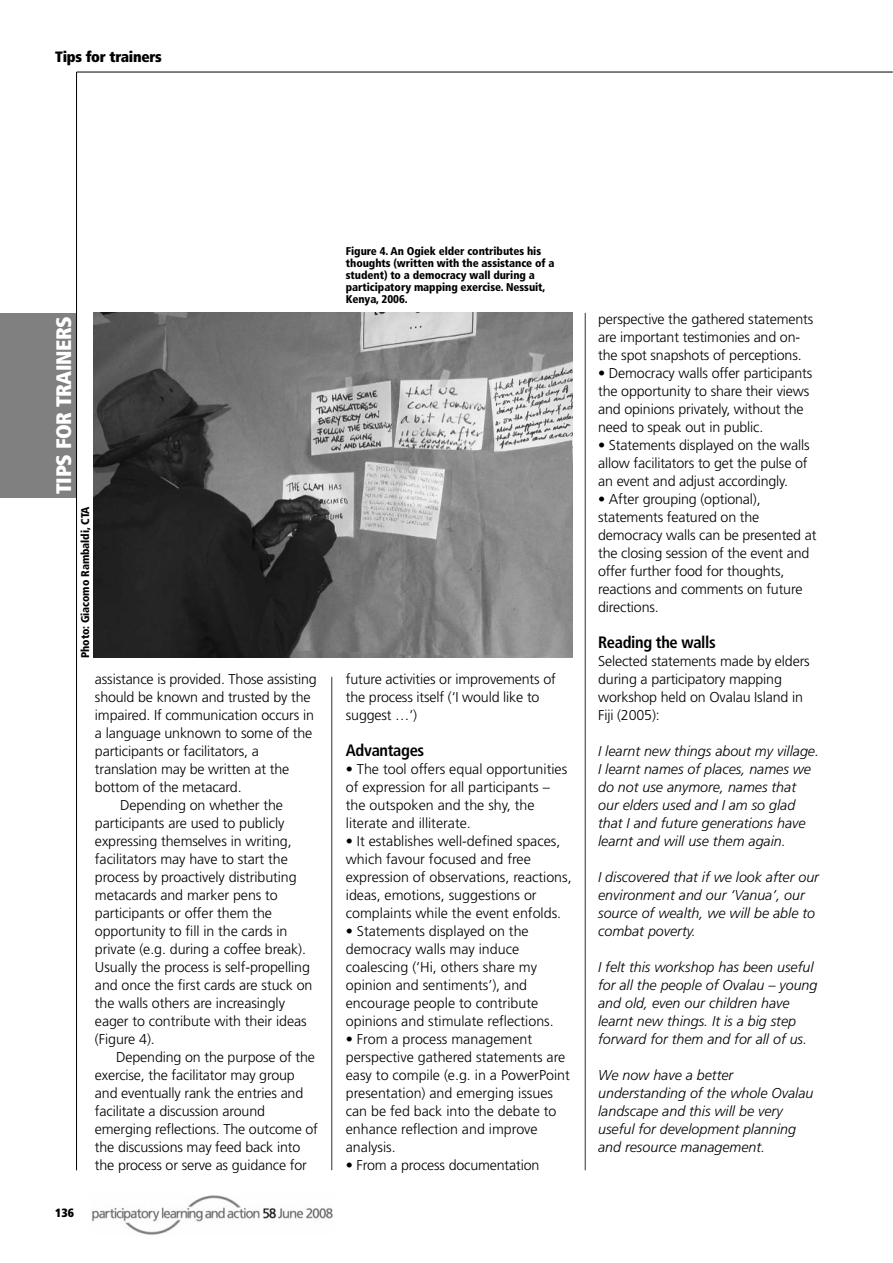
<style>
.page{position:relative;width:893px;height:1263px;background:#fff}
.page>*{position:absolute;margin:0;border:0;box-sizing:border-box;transform-origin:0 0}
.t1{font:900 condensed 21px "Frutiger";letter-spacing:-.02em;color:#fff}
.t2{font:700 condensed 16.5px "Frutiger";letter-spacing:-.02em;color:#000}
.t3{font:900 condensed 15px "Frutiger";letter-spacing:-.02em;color:#000}
.t4{font:300 14.25px/18px "Frutiger";letter-spacing:-.01em;color:#000}
.t5{font:italic 300 14.25px/18px "Frutiger";color:#000}
.t6{font:900 condensed 12px "Frutiger";color:#000}
.t7{font:900 condensed 11.25px/12px "Frutiger";letter-spacing:-.005em;color:#000}
</style>
<div class="page">
<hr style="left:77px;top:72px;width:816px;height:1px;background:#000">
<svg style="left:332px;top:677px;width:1px;height:493px"></svg>
<svg style="left:585px;top:312px;width:1px;height:859px"></svg>
<div style="left:0;top:313px;width:76px;height:184px;background:#808080"></div>
<hr style="left:76px;top:72px;width:1px;height:1098px;background:#000">
<img style="left:92px;top:1195px;width:242px;height:40px">
<img style="left:94px;top:313px;width:479px;height:345px">
<p class="t3" style="left:55px;top:51px;width:108px">Tips for trainers</p>
<h1 class="t1" style="left:55px;top:494px;width:179px;rotate:-90deg">TIPS FOR TRAINERS</h1>
<p class="t7" style="left:80px;top:658px;width:154px;rotate:-90deg">Photo: Giacomo Rambaldi, CTA</p>
<p class="t4" style="left:95px;top:671px;width:223px">assistance is provided. Those assisting</p>
<p class="t4" style="left:95px;top:689px;width:217px">should be known and trusted by the</p>
<p class="t4" style="left:95px;top:707px;width:220px">impaired. If communication occurs in</p>
<p class="t4" style="left:95px;top:725px;width:219px">a language unknown to some of the</p>
<p class="t4" style="left:95px;top:743px;width:165px">participants or facilitators, a</p>
<p class="t4" style="left:95px;top:761px;width:196px">translation may be written at the</p>
<p class="t4" style="left:95px;top:779px;width:148px">bottom of the metacard.</p>
<p class="t4" style="left:120px;top:797px;width:164px">Depending on whether the</p>
<p class="t4" style="left:95px;top:815px;width:191px">participants are used to publicly</p>
<p class="t4" style="left:95px;top:833px;width:198px">expressing themselves in writing,</p>
<p class="t4" style="left:95px;top:851px;width:194px">facilitators may have to start the</p>
<p class="t4" style="left:95px;top:869px;width:203px">process by proactively distributing</p>
<p class="t4" style="left:95px;top:887px;width:184px">metacards and marker pens to</p>
<p class="t4" style="left:95px;top:905px;width:179px">participants or offer them the</p>
<p class="t4" style="left:95px;top:923px;width:194px">opportunity to fill in the cards in</p>
<p class="t4" style="left:95px;top:941px;width:213px">private (e.g. during a coffee break).</p>
<p class="t4" style="left:95px;top:959px;width:217px">Usually the process is self-propelling</p>
<p class="t4" style="left:95px;top:977px;width:219px">and once the first cards are stuck on</p>
<p class="t4" style="left:95px;top:995px;width:192px">the walls others are increasingly</p>
<p class="t4" style="left:95px;top:1013px;width:213px">eager to contribute with their ideas</p>
<p class="t4" style="left:95px;top:1031px;width:61px">(Figure 4).</p>
<p class="t4" style="left:116px;top:1049px;width:200px">Depending on the purpose of the</p>
<p class="t4" style="left:95px;top:1067px;width:201px">exercise, the facilitator may group</p>
<p class="t4" style="left:95px;top:1085px;width:210px">and eventually rank the entries and</p>
<p class="t4" style="left:95px;top:1103px;width:172px">facilitate a discussion around</p>
<p class="t4" style="left:95px;top:1121px;width:224px">emerging reflections. The outcome of</p>
<p class="t4" style="left:95px;top:1139px;width:207px">the discussions may feed back into</p>
<p class="t4" style="left:95px;top:1157px;width:213px">the process or serve as guidance for</p>
<p class="t6" style="left:55px;top:1208px;width:20px">136</p>
<p class="t7" style="left:346px;top:246px;width:210px">Figure 4. An Ogiek elder contributes his thoughts (written with the assistance of a student) to a democracy wall during a participatory mapping exercise. Nessuit, Kenya, 2006.</p>
<p class="t4" style="left:346px;top:671px;width:211px">future activities or improvements of the process itself (‘I would like to suggest …’)</p>
<p class="t2" style="left:346px;top:744px;width:80px">Advantages</p>
<p class="t4" style="left:346px;top:761px;width:223px">• The tool offers equal opportunities of expression for all participants – the outspoken and the shy, the literate and illiterate.</p>
<p class="t4" style="left:346px;top:833px;width:227px">• It establishes well-defined spaces, which favour focused and free expression of observations, reactions, ideas, emotions, suggestions or complaints while the event enfolds.</p>
<p class="t4" style="left:346px;top:923px;width:209px">• Statements displayed on the democracy walls may induce coalescing (‘Hi, others share my opinion and sentiments’), and encourage people to contribute opinions and stimulate reflections.</p>
<p class="t4" style="left:346px;top:1031px;width:226px">• From a process management perspective gathered statements are easy to compile (e.g. in a PowerPoint presentation) and emerging issues can be fed back into the debate to enhance reflection and improve analysis.</p>
<p class="t4" style="left:346px;top:1157px;width:195px">• From a process documentation</p>
<p class="t4" style="left:598px;top:311px;width:217px">perspective the gathered statements are important testimonies and on&shy;the spot snapshots of perceptions.</p>
<p class="t4" style="left:598px;top:365px;width:216px">• Democracy walls offer participants the opportunity to share their views and opinions privately, without the need to speak out in public.</p>
<p class="t4" style="left:598px;top:437px;width:213px">• Statements displayed on the walls allow facilitators to get the pulse of an event and adjust accordingly.</p>
<p class="t4" style="left:598px;top:491px;width:220px">• After grouping (optional), statements featured on the democracy walls can be presented at the closing session of the event and offer further food for thoughts, reactions and comments on future directions.</p>
<p class="t2" style="left:598px;top:636px;width:119px">Reading the walls</p>
<p class="t4" style="left:598px;top:653px;width:213px">Selected statements made by elders during a participatory mapping workshop held on Ovalau Island in<br>Fiji (2005):</p>
<p class="t5" style="left:598px;top:743px;width:222px">I learnt new things about my village.<br>I learnt names of places, names we do not use anymore, names that our elders used and I am so glad that I and future generations have learnt and will use them again.</p>
<p class="t5" style="left:598px;top:869px;width:222px">I discovered that if we look after our environment and our ‘Vanua’, our source of wealth, we will be able to combat poverty.</p>
<p class="t5" style="left:598px;top:959px;width:221px">I felt this workshop has been useful for all the people of Ovalau – young and old, even our children have learnt new things. It is a big step forward for them and for all of us.</p>
<p class="t5" style="left:598px;top:1067px;width:217px">We now have a better understanding of the whole Ovalau landscape and this will be very useful for development planning and resource management.</p>
</div>
